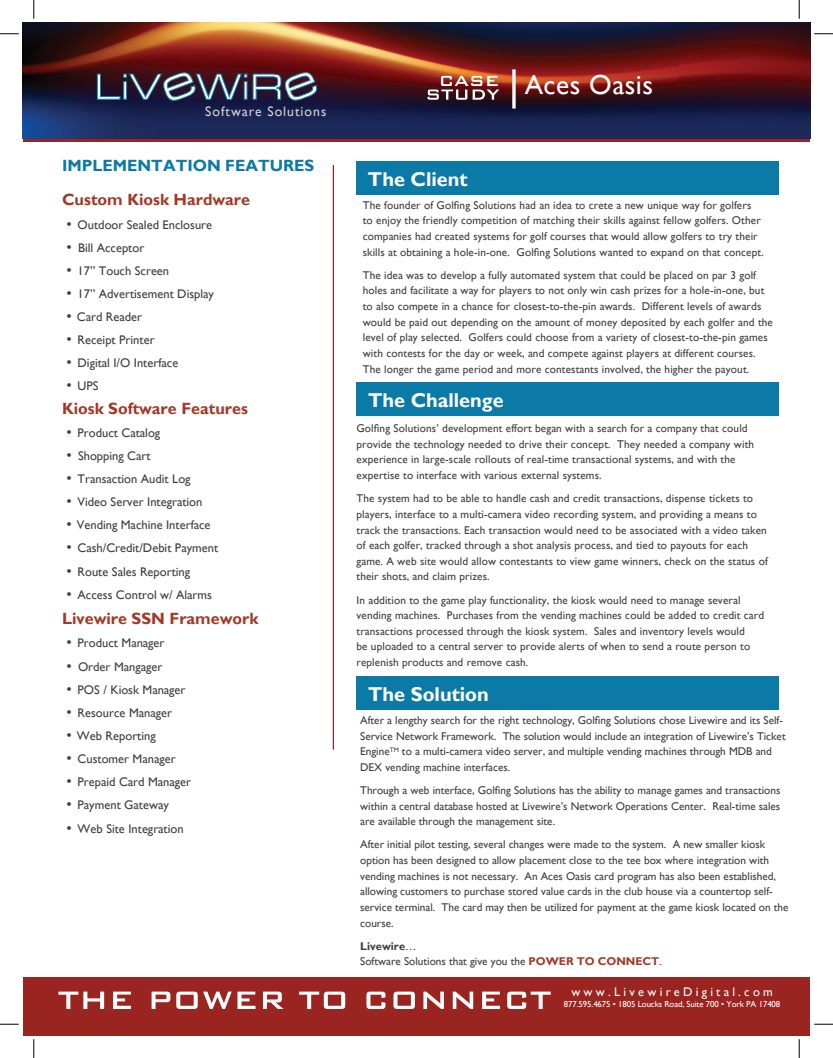
<style>
.page{position:relative;width:833px;height:1058px;background:#fff}
.page>*{position:absolute;margin:0;border:0;box-sizing:border-box;transform-origin:0 0}
.Body_Copy_Bio{font:27.5px "Gill Sans";letter-spacing:.02em;color:#fff}
.t1{font:700 20px "Gill Sans";color:#fff}
.Body_Copy_Bio-2{font:700 16.25px "Gill Sans";color:#a13a29}
.Body_Copy_Bio-3{font:700 16.25px "Gill Sans";color:#0b7aa6}
.Body_Copy_Bio-4{font:13.75px "Gill Sans";letter-spacing:.07em;color:#d1d2d4}
.Bullets{font:12.5px "Gill Sans";color:#3e3e3f}
.Body_Copy_Bio-5{font:12.5px "Gill Sans";letter-spacing:.26em;color:#fff}
.Body_Copy_Bio-6{font:11.25px/15.6px "Gill Sans";letter-spacing:.01em;color:#3e3e3f}
.Body_Copy_Bio-7{font:700 11.25px "Gill Sans";color:#3e3e3f}
.Body_Copy_Bio-8{font:8.75px "Gill Sans";letter-spacing:-.01em;color:#fff}
.s1{font-weight:400}
.s2{font-weight:700;color:#a13a29}
</style>
<div class="page">
<div style="left:356px;top:161px;width:423px;height:34px;background:#0b7aa6"></div>
<div style="left:23px;top:977px;width:786px;height:58px;background:#9a241f"></div>
<div style="left:23px;top:133px;width:786px;height:9px;background:#9a241f"></div>
<img style="left:23px;top:22px;width:787px;height:117px">
<div style="left:356px;top:382px;width:423px;height:34px;background:#0b7aa6"></div>
<div style="left:356px;top:676px;width:423px;height:34px;background:#0b7aa6"></div>
<svg style="left:58px;top:991px;width:46px;height:18px"></svg>
<svg style="left:113px;top:991px;width:18px;height:18px"></svg>
<svg style="left:151px;top:991px;width:19px;height:18px"></svg>
<svg style="left:176px;top:991px;width:79px;height:18px"></svg>
<svg style="left:263px;top:991px;width:20px;height:18px"></svg>
<svg style="left:299px;top:991px;width:46px;height:18px"></svg>
<svg style="left:366px;top:991px;width:19px;height:18px"></svg>
<svg style="left:393px;top:991px;width:22px;height:18px"></svg>
<svg style="left:423px;top:991px;width:21px;height:18px"></svg>
<svg style="left:452px;top:991px;width:21px;height:18px"></svg>
<svg style="left:482px;top:991px;width:18px;height:18px"></svg>
<svg style="left:507px;top:991px;width:43px;height:18px"></svg>
<svg style="left:427px;top:76px;width:72px;height:24px"></svg>
<hr style="left:512px;top:69px;width:3px;height:39px;background:#fff">
<svg style="left:97px;top:72px;width:220px;height:29px;background:#4f4e63"></svg>
<hr style="left:333px;top:165px;width:1px;height:584px;background:#9a241f">
<svg style="left:0;top:33px;width:19px;height:2px"></svg>
<svg style="left:814px;top:33px;width:19px;height:2px"></svg>
<svg style="left:0;top:1023px;width:19px;height:2px"></svg>
<svg style="left:814px;top:1023px;width:19px;height:2px"></svg>
<svg style="left:33px;top:0;width:2px;height:19px"></svg>
<svg style="left:33px;top:1039px;width:2px;height:19px"></svg>
<svg style="left:798px;top:0;width:2px;height:19px"></svg>
<svg style="left:798px;top:1039px;width:2px;height:19px"></svg>
<p class="Body_Copy_Bio-4" style="left:205px;top:104px;width:122px">Software Solutions</p>
<p class="Body_Copy_Bio-3" style="left:62px;top:156px;width:254px">IMPLEMENTATION FEATURES</p>
<p class="Body_Copy_Bio-2" style="left:62px;top:190px;width:189px">Custom Kiosk Hardware</p>
<p class="Bullets" style="left:78px;top:217px;width:136px">Outdoor Sealed Enclosure</p>
<p class="Bullets" style="left:78px;top:240px;width:68px">Bill Acceptor</p>
<p class="Bullets" style="left:78px;top:263px;width:93px">17” Touch Screen</p>
<p class="Bullets" style="left:78px;top:286px;width:138px">17” Advertisement Display</p>
<p class="Bullets" style="left:77px;top:309px;width:67px">Card Reader</p>
<p class="Bullets" style="left:78px;top:333px;width:79px">Receipt Printer</p>
<p class="Bullets" style="left:78px;top:356px;width:102px">Digital I/O Interface</p>
<p class="Bullets" style="left:78px;top:379px;width:22px">UPS</p>
<p class="Body_Copy_Bio-2" style="left:62px;top:398px;width:187px">Kiosk Software Features</p>
<p class="Bullets" style="left:78px;top:425px;width:84px">Product Catalog</p>
<p class="Bullets" style="left:78px;top:448px;width:74px">Shopping Cart</p>
<p class="Bullets" style="left:78px;top:471px;width:114px">Transaction Audit Log</p>
<p class="Bullets" style="left:78px;top:494px;width:126px">Video Server Integration</p>
<p class="Bullets" style="left:77px;top:518px;width:135px">Vending Machine Interface</p>
<p class="Bullets" style="left:78px;top:541px;width:142px">Cash/Credit/Debit Payment</p>
<p class="Bullets" style="left:78px;top:564px;width:114px">Route Sales Reporting</p>
<p class="Bullets" style="left:78px;top:587px;width:136px">Access Control w/ Alarms</p>
<p class="Body_Copy_Bio-2" style="left:62px;top:609px;width:198px">Livewire SSN Framework</p>
<p class="Bullets" style="left:78px;top:636px;width:88px">Product Manager</p>
<p class="Bullets" style="left:78px;top:659px;width:86px">Order Mangager</p>
<p class="Bullets" style="left:78px;top:682px;width:109px">POS / Kiosk Manager</p>
<p class="Bullets" style="left:78px;top:705px;width:96px">Resource Manager</p>
<p class="Bullets" style="left:77px;top:728px;width:80px">Web Reporting</p>
<p class="Bullets" style="left:78px;top:751px;width:99px">Customer Manager</p>
<p class="Bullets" style="left:78px;top:774px;width:115px">Prepaid Card Manager</p>
<p class="Bullets" style="left:78px;top:798px;width:93px">Payment Gateway</p>
<p class="Bullets" style="left:78px;top:821px;width:108px">Web Site Integration</p>
<p class="t1" style="left:368px;top:167px;width:101px">The Client</p>
<p class="Body_Copy_Bio" style="left:524px;top:69px;width:130px">Aces Oasis</p>
<p class="Body_Copy_Bio-6" style="left:363px;top:197px;width:402px">The founder of Golfing Solutions had an idea to crete a new unique way for golfers to enjoy the friendly competition of matching their skills against fellow golfers. Other companies had created systems for golf courses that would allow golfers to try their skills at obtaining a hole-in-one. Golfing Solutions wanted to expand on that concept.</p>
<p class="Body_Copy_Bio-6" style="left:363px;top:267px;width:411px">The idea was to develop a fully automated system that could be placed on par 3 golf holes and facilitate a way for players to not only win cash prizes for a hole-in-one, but to also compete in a chance for closest-to-the-pin awards. Different levels of awards would be paid out depending on the amount of money deposited by each golfer and the level of play selected. Golfers could choose from a variety of closest-to-the-pin games with contests for the day or week, and compete against players at different courses.<br>The longer the game period and more contestants involved, the higher the payout.</p>
<p class="t1" style="left:368px;top:388px;width:137px">The Challenge</p>
<p class="Body_Copy_Bio-6" style="left:356px;top:420px;width:399px">Golfing Solutions’ development effort began with a search for a company that could provide the technology needed to drive their concept. They needed a company with experience in large-scale rollouts of real-time transactional systems, and with the expertise to interface with various external systems.</p>
<p class="Body_Copy_Bio-6" style="left:356px;top:490px;width:413px">The system had to be able to handle cash and credit transactions, dispense tickets to players, interface to a multi-camera video recording system, and providing a means to track the transactions. Each transaction would need to be associated with a video taken of each golfer, tracked through a shot analysis process, and tied to payouts for each game. A web site would allow contestants to view game winners, check on the status of their shots, and claim prizes.</p>
<p class="Body_Copy_Bio-6" style="left:356px;top:592px;width:409px">In addition to the game play functionality, the kiosk would need to manage several vending machines. Purchases from the vending machines could be added to credit card transactions processed through the kiosk system. Sales and inventory levels would<br>be uploaded to a central server to provide alerts of when to send a route person to replenish products and remove cash.</p>
<p class="t1" style="left:368px;top:682px;width:122px">The Solution</p>
<p class="Body_Copy_Bio-6" style="left:360px;top:712px;width:427px">After a lengthy search for the right technology, Golfing Solutions chose Livewire and its Self-Service Network Framework. The solution would include an integration of Livewire’s Ticket Engine<sup>TM</sup> to a multi-camera video server, and multiple vending machines through MDB and DEX vending machine interfaces.</p>
<p class="Body_Copy_Bio-6" style="left:360px;top:782px;width:421px;text-align:justify">Through a web interface, Golfing Solutions has the ability to manage games and transactions within a central database hosted at Livewire’s Network Operations Center. Real-time sales are available through the management site.</p>
<p class="Body_Copy_Bio-6" style="left:360px;top:836px;width:430px">After initial pilot testing, several changes were made to the system. A new smaller kiosk option has been designed to allow placement close to the tee box where integration with vending machines is not necessary. An Aces Oasis card program has also been established, allowing customers to purchase stored value cards in the club house via a countertop self&shy;service terminal. The card may then be utilized for payment at the game kiosk located on the course.</p>
<p class="Body_Copy_Bio-7" style="left:360px;top:939px;width:58px">Livewire<span class="s1">…</span></p>
<p class="Body_Copy_Bio-6" style="left:360px;top:953px;width:303px">Software Solutions that give you the <span class="s2">POWER TO CONNECT</span>.</p>
<p class="Body_Copy_Bio-5" style="left:571px;top:984px;width:203px">www.LivewireDigital.com</p>
<p class="Body_Copy_Bio-8" style="left:564px;top:999px;width:218px">877.595.4675 • 1805 Loucks Road, Suite 700 • York PA 17408</p>
</div>
